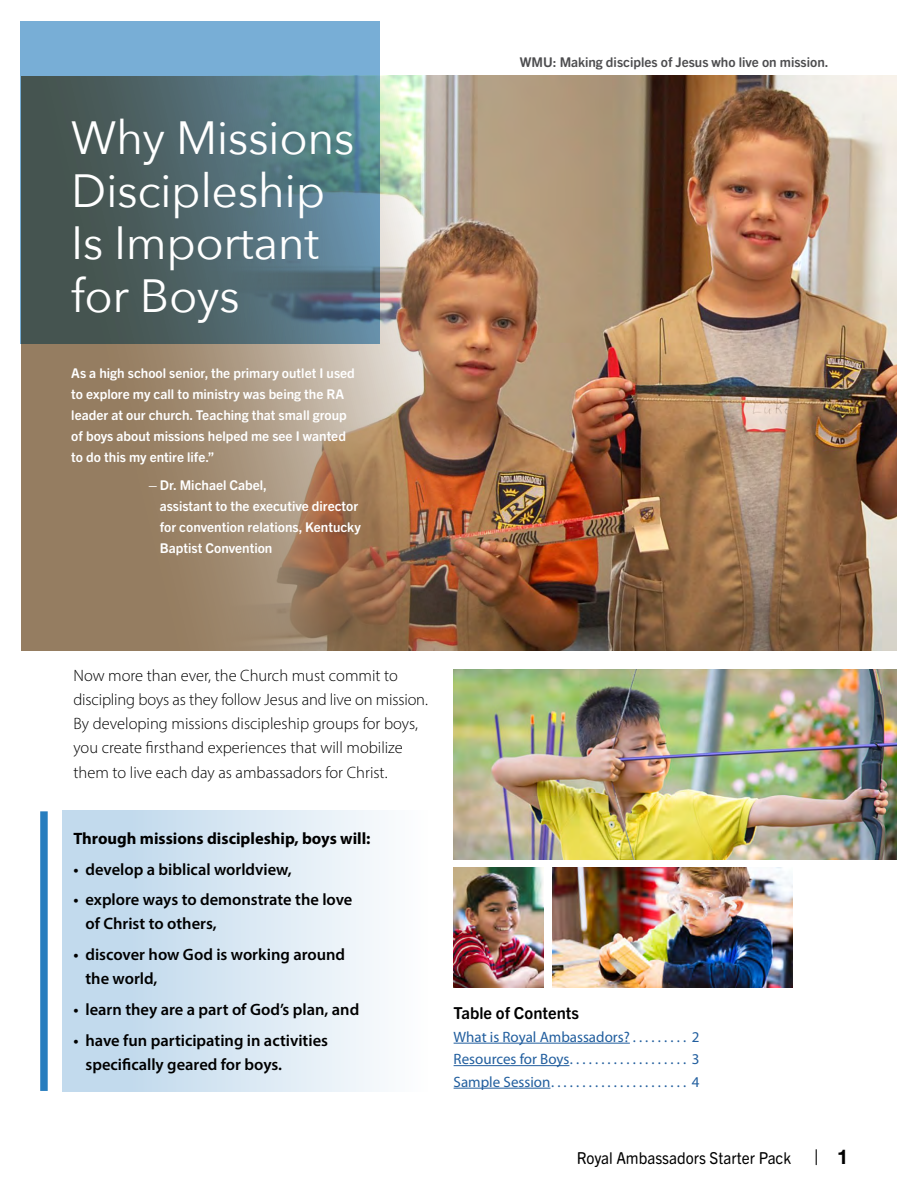
<style>
.page{position:relative;width:918px;height:1188px;background:#fff}
.page>*{position:absolute;margin:0;border:0;box-sizing:border-box;transform-origin:0 0}
.t1{font:46.5px/52.5px "Avenir Next";letter-spacing:-.01em;color:#fff}
.t2{font:300 16.5px/24px "Myriad Pro";color:#000}
.t3{font:600 16.5px/24px "Myriad Pro";color:#000}
.t4{font:700 16.5px "Myriad Pro";color:#000}
.t5{font:16.5px "Trade Gothic Next SR Pro";color:#000;scale:.93 1}
.t6{font:700 16.5px "Trade Gothic Next SR Pro";color:#000}
.t7{font:15px/22.5px "Myriad Pro";color:#215e9e;text-align:justify}
.t8{font:700 13.5px/21px "Trade Gothic Next SR Pro";color:#fff}
.t9{font:700 13.5px "Trade Gothic Next SR Pro";color:#4d4d4f}
.s1{font-size:20.25px}
.s2{font-family:"Helvetica Neue";font-weight:700;font-size:20.25px}
</style>
<div class="page">
<img style="left:636px;top:76px;width:260px;height:575px">
<img style="left:454px;top:669px;width:442px;height:190px">
<img style="left:454px;top:868px;width:90px;height:119px">
<img style="left:22px;top:76px;width:614px;height:575px">
<img style="left:553px;top:868px;width:239px;height:119px">
<hr style="left:454px;top:1043px;width:176px;height:1px;background:#215e9e">
<hr style="left:454px;top:1065px;width:115px;height:1px;background:#215e9e">
<hr style="left:454px;top:1088px;width:96px;height:1px;background:#215e9e">
<svg style="left:21px;top:22px;width:359px;height:322px;background:#567580"></svg>
<div style="left:62px;top:810px;width:378px;height:282px;background:linear-gradient(to right,#b9d4ea,#fefefe)"></div>
<div style="left:40px;top:811px;width:8px;height:280px;background:#277dbe"></div>
<h1 class="t1" style="left:71px;top:110px;width:285px">Why Missions<br>Discipleship<br>Is Important for Boys</h1>
<p class="t8" style="left:71px;top:362px;width:285px">As a high school senior, the primary outlet I used to explore my call to ministry was being the RA leader at our church. Teaching that small group of boys about missions helped me see I wanted to do this my entire life.”</p>
<p class="t8" style="left:160px;top:474px;width:203px;text-indent:-14px">—Dr. Michael Cabel,<br>assistant to the executive director for convention relations, Kentucky<br>Baptist Convention</p>
<p class="t9" style="left:520px;top:53px;width:310px">WMU: Making disciples of Jesus who live on mission.</p>
<p class="t2" style="left:73px;top:664px;width:356px">Now more than ever, the Church must commit to discipling boys as they follow Jesus and live on mission.<br>By developing missions discipleship groups for boys, you create firsthand experiences that will mobilize them to live each day as ambassadors for Christ.</p>
<p class="t4" style="left:73px;top:828px;width:299px">Through missions discipleship, boys will:</p>
<p class="t3" style="left:73px;top:857px;width:220px">• develop a biblical worldview,</p>
<p class="t3" style="left:85px;top:887px;width:269px;text-indent:-12px">• explore ways to demonstrate the love of Christ to others,</p>
<p class="t3" style="left:85px;top:942px;width:261px;text-indent:-12px">• discover how God is working around the world,</p>
<p class="t3" style="left:73px;top:997px;width:287px">• learn they are a part of God’s plan, and</p>
<p class="t3" style="left:85px;top:1028px;width:244px;text-indent:-12px">• have fun participating in activities specifically geared for boys.</p>
<p class="t6" style="left:454px;top:1002px;width:127px">Table of Contents</p>
<p class="t7" style="left:454px;top:1025px;width:248px">What is Royal Ambassadors? . . . . . . . . . 2<br>Resources for Boys . . . . . . . . . . . . . . . . . . . 3<br>Sample Session . . . . . . . . . . . . . . . . . . . . . . 4</p>
<p class="t5" style="left:577px;top:1147px;width:294px">Royal Ambassadors Starter Pack <span class="s1">|</span> <span class="s2">1</span></p>
</div>
